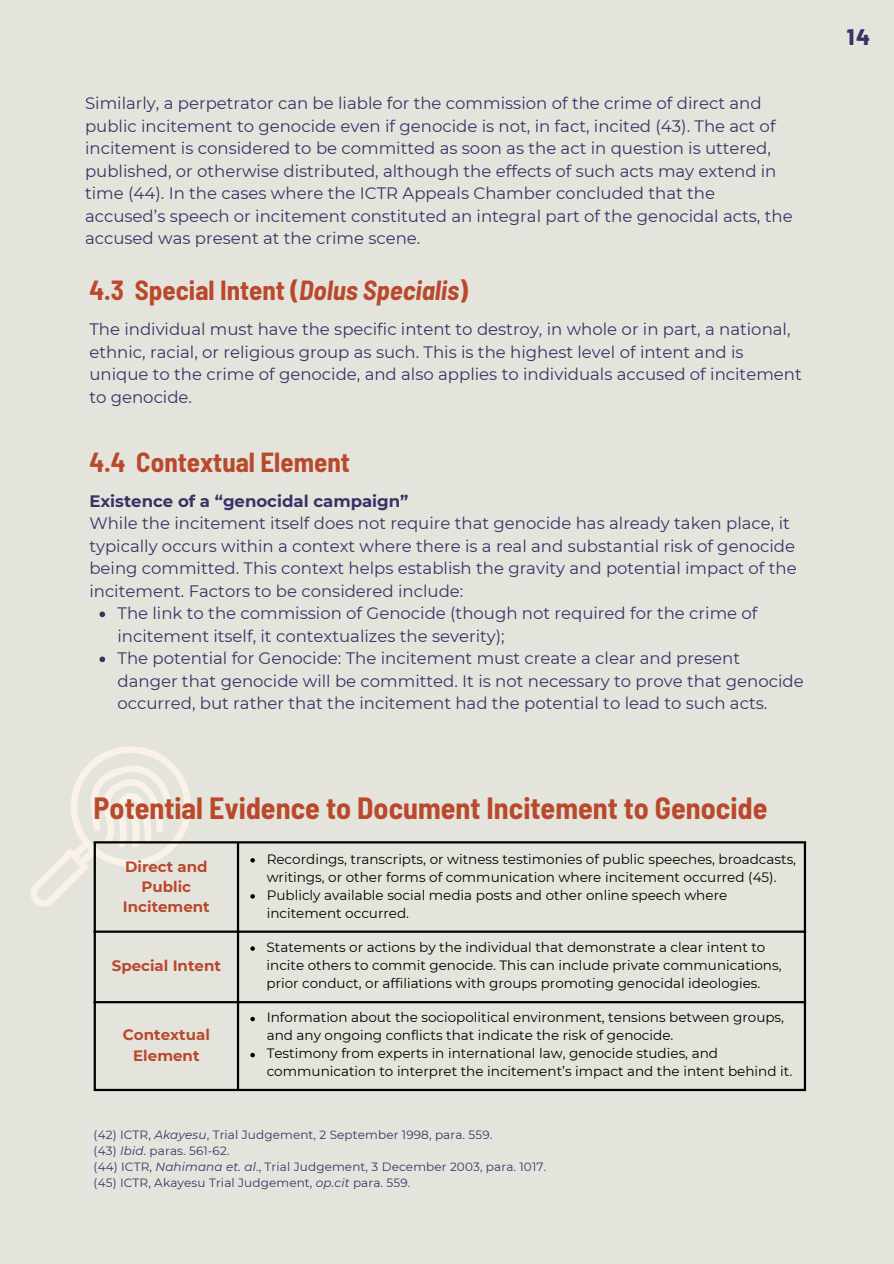
<style>
.page{position:relative;width:894px;height:1264px;background:#fff}
.page>*{position:absolute;margin:0;border:0;box-sizing:border-box;transform-origin:0 0}
.t1{font:700 semi-condensed 30px "Barlow";color:#ba492c}
.t2{font:700 semi-condensed 27px "Barlow";color:#ba492c}
.t3{font:800 22.5px "Barlow";color:#3a3267}
.t4{font:16.5px/22.5px "Montserrat";color:#3a3267}
.t5{font:700 16.5px "Montserrat";color:#3a3267}
.t6{font:700 15px/20.2px "Montserrat";color:#ba492c;text-align:center}
.t7{font:13.5px/18px "Montserrat";color:#000}
.t8{font:12px/16px "Montserrat";letter-spacing:.01em;color:#3a3267}
.s1{font-style:italic}
</style>
<div class="page">
<div style="left:0;top:0;width:893px;height:1263px;background:#e4e4dc"></div>
<svg style="left:99px;top:611px;width:6px;height:6px"></svg>
<svg style="left:99px;top:656px;width:6px;height:6px"></svg>
<svg style="left:30px;top:746px;width:161px;height:160px"></svg>
<svg style="left:250px;top:858px;width:5px;height:4px"></svg>
<svg style="left:250px;top:894px;width:5px;height:4px"></svg>
<svg style="left:250px;top:946px;width:5px;height:4px"></svg>
<svg style="left:250px;top:1016px;width:5px;height:5px"></svg>
<svg style="left:250px;top:1052px;width:5px;height:5px"></svg>
<hr style="left:94px;top:843px;width:2px;height:245px;background:#000">
<hr style="left:237px;top:843px;width:2px;height:245px;background:#000">
<hr style="left:803px;top:843px;width:2px;height:245px;background:#000">
<hr style="left:94px;top:841px;width:711px;height:2px;background:#000">
<hr style="left:94px;top:930px;width:711px;height:2px;background:#000">
<hr style="left:94px;top:1001px;width:711px;height:2px;background:#000">
<hr style="left:94px;top:1088px;width:711px;height:3px;background:#000">
<p class="t4" style="left:85px;top:92px;width:709px">Similarly, a perpetrator can be liable for the commission of the crime of direct and public incitement to genocide even if genocide is not, in fact, incited (43). The act of incitement is considered to be committed as soon as the act in question is uttered, published, or otherwise distributed, although the effects of such acts may extend in time (44). In the cases where the ICTR Appeals Chamber concluded that the accused’s speech or incitement constituted an integral part of the genocidal acts, the accused was present at the crime scene.</p>
<h2 class="t2" style="left:89px;top:273px;width:380px">4.3 Special Intent (<span class="s1">Dolus Specialis</span>)</h2>
<p class="t4" style="left:89px;top:318px;width:713px">The individual must have the specific intent to destroy, in whole or in part, a national, ethnic, racial, or religious group as such. This is the highest level of intent and is unique to the crime of genocide, and also applies to individuals accused of incitement to genocide.</p>
<h2 class="t2" style="left:89px;top:445px;width:262px">4.4 Contextual Element</h2>
<p class="t5" style="left:89px;top:491px;width:320px">Existence of a “genocidal campaign”</p>
<p class="t4" style="left:89px;top:512px;width:701px">While the incitement itself does not require that genocide has already taken place, it</p>
<p class="t4" style="left:89px;top:534px;width:707px">typically occurs within a context where there is a real and substantial risk of genocide</p>
<p class="t4" style="left:89px;top:557px;width:708px">being committed. This context helps establish the gravity and potential impact of the</p>
<p class="t4" style="left:89px;top:579px;width:375px">incitement. Factors to be considered include:</p>
<p class="t4" style="left:117px;top:602px;width:641px">The link to the commission of Genocide (though not required for the crime of</p>
<p class="t4" style="left:117px;top:624px;width:388px">incitement itself, it contextualizes the severity);</p>
<p class="t4" style="left:117px;top:647px;width:624px">The potential for Genocide: The incitement must create a clear and present</p>
<p class="t4" style="left:117px;top:669px;width:687px">danger that genocide will be committed. It is not necessary to prove that genocide</p>
<p class="t4" style="left:117px;top:692px;width:651px">occurred, but rather that the incitement had the potential to lead to such acts.</p>
<h1 class="t1" style="left:94px;top:789px;width:675px">Potential Evidence to Document Incitement to Genocide</h1>
<p class="t6" style="left:123px;top:856px;width:88px">Direct and<br>Public<br>Incitement</p>
<p class="t7" style="left:266px;top:849px;width:531px">Recordings, transcripts, or witness testimonies of public speeches, broadcasts, writings, or other forms of communication where incitement occurred (45).<br>Publicly available social media posts and other online speech where incitement occurred.</p>
<p class="t6" style="left:112px;top:955px;width:111px">Special Intent</p>
<p class="t6" style="left:123px;top:1024px;width:88px">Contextual<br>Element</p>
<p class="t7" style="left:266px;top:938px;width:516px">Statements or actions by the individual that demonstrate a clear intent to incite others to commit genocide. This can include private communications, prior conduct, or affiliations with groups promoting genocidal ideologies.</p>
<p class="t7" style="left:266px;top:1008px;width:527px">Information about the sociopolitical environment, tensions between groups, and any ongoing conflicts that indicate the risk of genocide.<br>Testimony from experts in international law, genocide studies, and communication to interpret the incitement’s impact and the intent behind it.</p>
<p class="t8" style="left:94px;top:1126px;width:454px">(42) ICTR, <span class="s1">Akayesu</span>, Trial Judgement, 2 September 1998, para. 559.<br>(43) <span class="s1">Ibid</span>. paras. 561-62.<br>(44) ICTR, <span class="s1">Nahimana et. al</span>., Trial Judgement, 3 December 2003, para. 1017. (45) ICTR, Akayesu Trial Judgement, <span class="s1">op.cit</span> para. 559.</p>
<p class="t3" style="left:846px;top:22px;width:25px">14</p>
</div>
